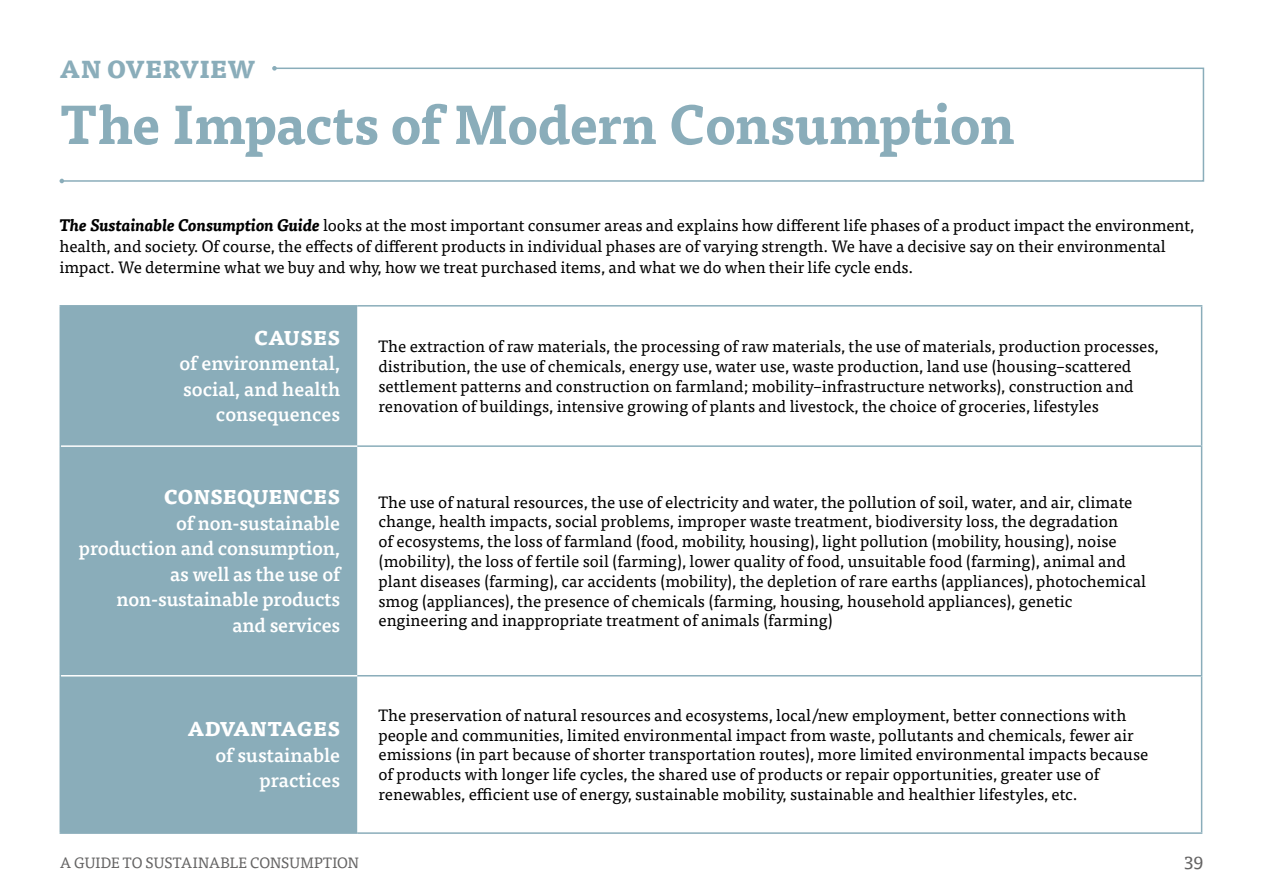
<style>
.page{position:relative;width:1263px;height:893px;background:#fff}
.page>*{position:absolute;margin:0;border:0;box-sizing:border-box;transform-origin:0 0}
.t1{font:700 54px "Tisa Pro";letter-spacing:-.01em;color:#8aadba}
.t2{font:800 24px "Tisa Pro";letter-spacing:.01em;color:#8aadba}
.t3{font:500 19.5px/25.5px "Tisa Pro";letter-spacing:-.01em;color:#fff;text-align:right}
.t4{font:800 19.5px "Tisa Pro";color:#fff}
.t5{font:18px "Tisa Pro";color:#646363}
.t6{font:16.5px/19.8px "Tisa Pro";color:#000}
.t7{font:15px "Tisa Pro";letter-spacing:.015em;color:#646363}
.s1{font-weight:700;font-style:italic}
</style>
<div class="page">
<div style="left:61px;top:307px;width:296px;height:525px;background:#8aadba"></div>
<hr style="left:60px;top:305px;width:297px;height:2px;background:#8aadba">
<hr style="left:60px;top:307px;width:1px;height:139px;background:#8aadba">
<hr style="left:1201px;top:307px;width:1px;height:138px;background:#8aadba">
<hr style="left:60px;top:446px;width:1px;height:230px;background:#8aadba">
<hr style="left:1201px;top:447px;width:1px;height:228px;background:#8aadba">
<hr style="left:60px;top:676px;width:1px;height:156px;background:#8aadba">
<hr style="left:1201px;top:676px;width:1px;height:156px;background:#8aadba">
<hr style="left:60px;top:832px;width:297px;height:2px;background:#8aadba">
<hr style="left:357px;top:305px;width:845px;height:2px;background:#8aadba">
<hr style="left:357px;top:445px;width:845px;height:2px;background:#8aadba">
<hr style="left:357px;top:675px;width:845px;height:1px;background:#8aadba">
<hr style="left:357px;top:832px;width:845px;height:2px;background:#8aadba">
<hr style="left:61px;top:445px;width:296px;height:2px;background:#fff">
<hr style="left:61px;top:675px;width:296px;height:1px;background:#fff">
<svg style="left:61px;top:67px;width:1144px;height:115px"></svg>
<svg style="left:60px;top:179px;width:4px;height:4px"></svg>
<svg style="left:272px;top:66px;width:5px;height:5px"></svg>
<h2 class="t2" style="left:60px;top:49px;width:197px">AN OVERVIEW</h2>
<h1 class="t1" style="left:60px;top:81px;width:957px">The Impacts of Modern Consumption</h1>
<p class="t6" style="left:60px;top:214px;width:1136px;line-height:21px"><span class="s1">The Sustainable Consumption Guide</span> looks at the most important consumer areas and explains how different life phases of a product impact the environment, health, and society. Of course, the effects of different products in individual phases are of varying strength. We have a decisive say on their environmental impact. We determine what we buy and why, how we treat purchased items, and what we do when their life cycle ends.</p>
<p class="t4" style="left:254px;top:322px;width:87px">CAUSES</p>
<p class="t3" style="left:179px;top:350px;width:162px">of environmental, social, and health consequences</p>
<p class="t4" style="left:164px;top:481px;width:178px">CONSEQUENCES</p>
<p class="t3" style="left:79px;top:509px;width:263px">of non-sustainable production and consumption, as well as the use of non-sustainable products and services</p>
<p class="t6" style="left:378px;top:336px;width:782px">The extraction of raw materials, the processing of raw materials, the use of materials, production processes, distribution, the use of chemicals, energy use, water use, waste production, land use (housing–scattered settlement patterns and construction on farmland; mobility–infrastructure networks), construction and renovation of buildings, intensive growing of plants and livestock, the choice of groceries, lifestyles</p>
<p class="t6" style="left:378px;top:491px;width:769px">The use of natural resources, the use of electricity and water, the pollution of soil, water, and air, climate change, health impacts, social problems, improper waste treatment, biodiversity loss, the degradation<br>of ecosystems, the loss of farmland (food, mobility, housing), light pollution (mobility, housing), noise (mobility), the loss of fertile soil (farming), lower quality of food, unsuitable food (farming), animal and plant diseases (farming), car accidents (mobility), the depletion of rare earths (appliances), photochemical smog (appliances), the presence of chemicals (farming, housing, household appliances), genetic engineering and inappropriate treatment of animals (farming)</p>
<p class="t4" style="left:188px;top:713px;width:154px">ADVANTAGES</p>
<p class="t3" style="left:215px;top:741px;width:126px">of sustainable practices</p>
<p class="t6" style="left:378px;top:704px;width:771px">The preservation of natural resources and ecosystems, local/new employment, better connections with people and communities, limited environmental impact from waste, pollutants and chemicals, fewer air emissions (in part because of shorter transportation routes), more limited environmental impacts because of products with longer life cycles, the shared use of products or repair opportunities, greater use of renewables, efficient use of energy, sustainable mobility, sustainable and healthier lifestyles, etc.</p>
<p class="t7" style="left:60px;top:852px;width:300px">A GUIDE TO SUSTAINABLE CONSUMPTION</p>
<p class="t5" style="left:1184px;top:850px;width:21px">39</p>
</div>
